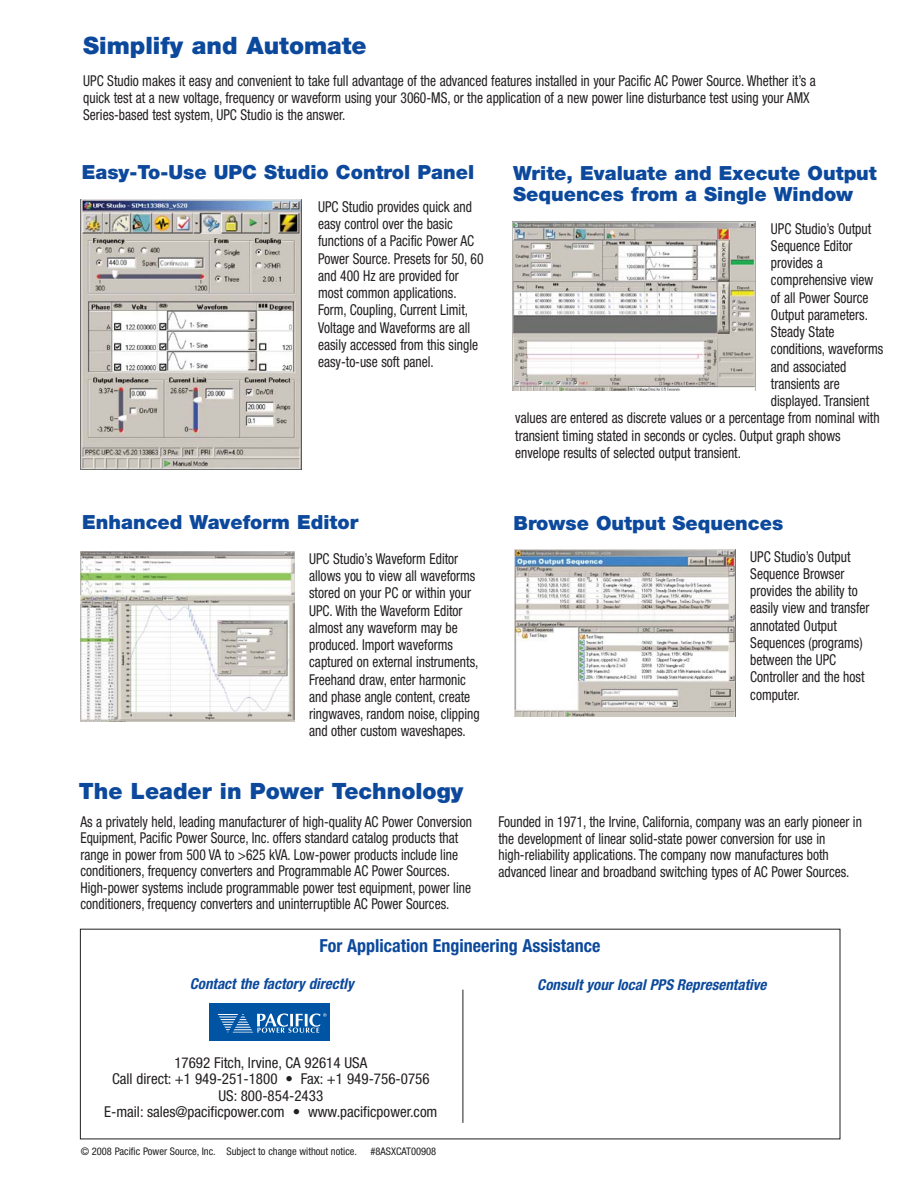
<style>
.page{position:relative;width:918px;height:1188px;background:#fff}
.page>*{position:absolute;margin:0;border:0;box-sizing:border-box;transform-origin:0 0}
.t1{font:900 24px "Helvetica Neue";color:#0c499c}
.t2{font:900 22.5px "Helvetica Neue";color:#0c499c}
.t3{font:900 19.5px/21px "Helvetica Neue";color:#0c499c}
.t4{font:700 condensed 18px "Helvetica Neue";color:#0c499c}
.t5{font:condensed 15px/17.2px "Helvetica Neue";color:#231f20;scale:.9 1}
.t6{font:condensed 15px/16.5px "Helvetica Neue";color:#231f20;text-align:center}
.t7{font:italic 700 condensed 15px "Helvetica Neue";letter-spacing:.005em;color:#0c499c}
.t8{font:condensed 10.5px "Helvetica Neue";color:#231f20}
</style>
<div class="page">
<hr style="left:463px;top:990px;width:1px;height:133px;background:#231f20">
<div style="left:209px;top:1003px;width:121px;height:37px;background:#0054a4"></div>
<svg style="left:218px;top:1013px;width:108px;height:20px"></svg>
<img style="left:81px;top:200px;width:221px;height:269px">
<img style="left:515px;top:550px;width:220px;height:167px">
<img style="left:512px;top:221px;width:244px;height:170px">
<img style="left:80px;top:552px;width:214px;height:169px">
<h1 class="t1" style="left:83px;top:37px;width:285px">Simplify and Automate</h1>
<p class="t5" style="left:83px;top:73px;width:816px">UPC Studio makes it easy and convenient to take full advantage of the advanced features installed in your Pacific AC Power Source. Whether it’s a quick test at a new voltage, frequency or waveform using your 3060-MS, or the application of a new power line disturbance test using your AMX<br>Series-based test system, UPC Studio is the answer.</p>
<h3 class="t3" style="left:82px;top:164px;width:394px">Easy-To-Use UPC Studio Control Panel</h3>
<p class="t5" style="left:318px;top:199px;width:185px">UPC Studio provides quick and easy control over the basic functions of a Pacific Power AC<br>Power Source. Presets for 50, 60 and 400 Hz are provided for most common applications.<br>Form, Coupling, Current Limit,<br>Voltage and Waveforms are all easily accessed from this single easy-to-use soft panel.</p>
<h3 class="t3" style="left:513px;top:164px;width:365px">Write, Evaluate and Execute Output<br>Sequences from a Single Window</h3>
<p class="t5" style="left:771px;top:221px;width:113px">UPC Studio’s Output</p>
<p class="t5" style="left:771px;top:238px;width:92px">Sequence Editor</p>
<p class="t5" style="left:771px;top:255px;width:59px">provides a</p>
<p class="t5" style="left:771px;top:273px;width:115px">comprehensive view</p>
<p class="t5" style="left:771px;top:290px;width:110px">of all Power Source</p>
<p class="t5" style="left:771px;top:307px;width:109px">Output parameters.</p>
<p class="t5" style="left:771px;top:324px;width:72px">Steady State</p>
<p class="t5" style="left:771px;top:342px;width:126px">conditions, waveforms</p>
<p class="t5" style="left:771px;top:359px;width:85px">and associated</p>
<p class="t5" style="left:771px;top:376px;width:78px">transients are</p>
<p class="t5" style="left:771px;top:393px;width:111px">displayed. Transient</p>
<p class="t5" style="left:515px;top:411px;width:406px">values are entered as discrete values or a percentage from nominal with</p>
<p class="t5" style="left:515px;top:428px;width:363px">transient timing stated in seconds or cycles. Output graph shows</p>
<p class="t5" style="left:515px;top:445px;width:252px">envelope results of selected output transient.</p>
<h3 class="t3" style="left:82px;top:514px;width:278px">Enhanced Waveform Editor</h3>
<p class="t5" style="left:309px;top:551px;width:191px">UPC Studio’s Waveform Editor allows you to view all waveforms stored on your PC or within your<br>UPC. With the Waveform Editor almost any waveform may be produced. Import waveforms captured on external instruments,<br>Freehand draw, enter harmonic and phase angle content, create ringwaves, random noise, clipping and other custom waveshapes.</p>
<h2 class="t2" style="left:79px;top:783px;width:386px">The Leader in Power Technology</h2>
<p class="t5" style="left:80px;top:815px;width:437px;line-height:16.5px">As a privately held, leading manufacturer of high-quality AC Power Conversion Equipment, Pacific Power Source, Inc. offers standard catalog products that range in power from 500 VA to &gt;625 kVA. Low-power products include line conditioners, frequency converters and Programmable AC Power Sources.<br>High-power systems include programmable power test equipment, power line conditioners, frequency converters and uninterruptible AC Power Sources.</p>
<h3 class="t3" style="left:514px;top:514px;width:271px">Browse Output Sequences</h3>
<p class="t5" style="left:750px;top:549px;width:134px">UPC Studio’s Output<br>Sequence Browser provides the ability to easily view and transfer annotated Output<br>Sequences (programs) between the UPC<br>Controller and the host computer.</p>
<p class="t5" style="left:498px;top:815px;width:405px;line-height:16.5px">Founded in 1971, the Irvine, California, company was an early pioneer in the development of linear solid-state power conversion for use in high-reliability applications. The company now manufactures both advanced linear and broadband switching types of AC Power Sources.</p>
<p class="t4" style="left:320px;top:939px;width:282px">For Application Engineering Assistance</p>
<p class="t7" style="left:190px;top:978px;width:166px">Contact the factory directly</p>
<p class="t7" style="left:537px;top:979px;width:233px">Consult your local PPS Representative</p>
<p class="t6" style="left:104px;top:1056px;width:335px">17692 Fitch, Irvine, CA 92614 USA<br>Call direct: +1 949-251-1800 • Fax: +1 949-756-0756<br>US: 800-854-2433<br>E-mail: sales@pacificpower.com • www.pacificpower.com</p>
<p class="t8" style="left:81px;top:1148px;width:278px">© 2008 Pacific Power Source, Inc. Subject to change without notice.</p>
<p class="t8" style="left:370px;top:1148px;width:67px">#8ASXCAT00908</p>
</div>
